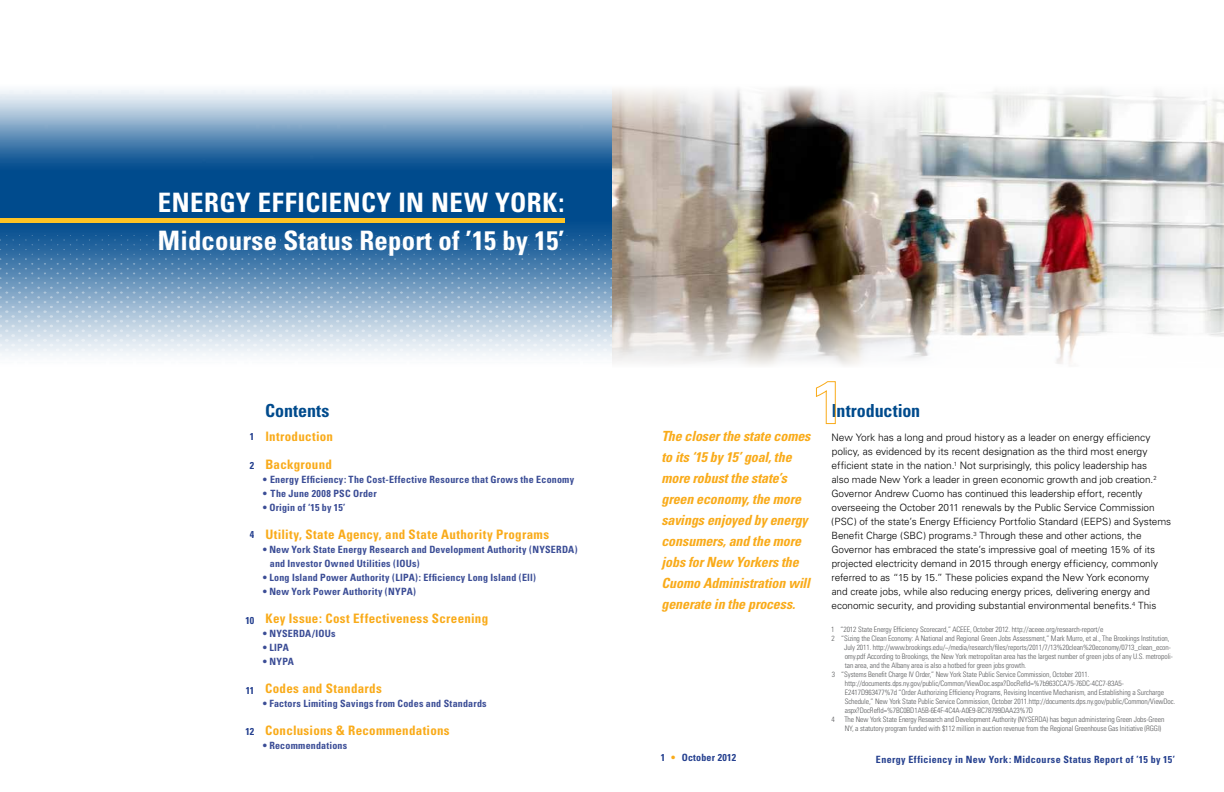
<style>
.page{position:relative;width:1224px;height:792px;background:#fff}
.page>*{position:absolute;margin:0;border:0;box-sizing:border-box;transform-origin:0 0}
.t1{font:700 condensed 26.7px/37.4px "Univers";letter-spacing:.01em;color:#fff}
.t2{font:700 condensed 18px "Univers";letter-spacing:-.005em;color:#004b8d}
.t3{font:italic 700 condensed 14px/21px "Univers";letter-spacing:-.01em;color:#f9ab1a}
.t4{font:700 condensed 13px/28px "Univers";letter-spacing:.025em;color:#f9ab1a}
.t5{font:300 10.2px/14px "Univers";letter-spacing:-.005em;color:#000}
.t6{font:300 10px/14px "Univers";letter-spacing:-.005em;color:#000}
.t7{font:700 condensed 10px/14px "Univers";letter-spacing:.02em;color:#3b4d96}
.t8{font:700 condensed 10px "Univers";letter-spacing:.035em;color:#25408f}
.t9{font:300 condensed 7.5px/9px "Univers";letter-spacing:-.01em;color:#58595b}
.s1{font-size:10px}
.s2{color:#f9ab1a}
</style>
<div class="page">
<img style="left:0;top:90px;width:612px;height:145px">
<img style="left:0;top:235px;width:612px;height:121px">
<hr style="left:0;top:219px;width:565px;height:4px;background:#ffc425">
<img style="left:612px;top:87px;width:612px;height:132px">
<img style="left:612px;top:219px;width:612px;height:147px">
<svg style="left:816px;top:381px;width:20px;height:44px"></svg>
<h1 class="t1" style="left:158px;top:184px;width:408px">Energy Efficiency in New York:<br>Midcourse Status Report of ’15 by 15’</h1>
<h3 class="t8" style="left:250px;top:430px;width:6px">1</h3>
<h3 class="t8" style="left:250px;top:459px;width:6px">2</h3>
<h3 class="t8" style="left:250px;top:528px;width:6px">4</h3>
<h3 class="t8" style="left:246px;top:614px;width:10px">10</h3>
<h3 class="t8" style="left:246px;top:684px;width:10px">11</h3>
<h3 class="t8" style="left:246px;top:725px;width:10px">12</h3>
<h2 class="t2" style="left:265px;top:400px;width:66px">Contents</h2>
<h3 class="t4" style="left:265px;top:422px;width:69px">lntroduction<br>Background</h3>
<h3 class="t7" style="left:263px;top:472px;width:313px">• Energy Efficiency: The Cost-Effective Resource that Grows the Economy</h3>
<h3 class="t7" style="left:263px;top:486px;width:116px">• The June 2008 PSC Order</h3>
<h3 class="t7" style="left:263px;top:500px;width:84px">• Origin of ‘15 by 15’</h3>
<h3 class="t4" style="left:265px;top:520px;width:285px">Utility, State Agency, and State Authority Programs</h3>
<h3 class="t7" style="left:270px;top:542px;width:309px;text-indent:-7px">• New York State Energy Research and Development Authority (NYSERDA) and Investor Owned Utilities (IOUs)</h3>
<h3 class="t7" style="left:263px;top:570px;width:275px">• Long Island Power Authority (LIPA): Efficiency Long Island (Ell)</h3>
<h3 class="t7" style="left:263px;top:584px;width:155px">• New York Power Authority (NYPA)</h3>
<h3 class="t4" style="left:266px;top:604px;width:224px">Key Issue: Cost Effectiveness Screening</h3>
<h3 class="t7" style="left:263px;top:626px;width:75px">• NYSERDA/IOUs</h3>
<h3 class="t7" style="left:263px;top:640px;width:28px">• LIPA</h3>
<h3 class="t7" style="left:263px;top:654px;width:33px">• NYPA</h3>
<h3 class="t4" style="left:265px;top:674px;width:118px">Codes and Standards</h3>
<h3 class="t7" style="left:263px;top:696px;width:225px">• Factors Limiting Savings from Codes and Standards</h3>
<h3 class="t4" style="left:265px;top:716px;width:186px">Conclusions &amp; Recommendations</h3>
<h3 class="t7" style="left:263px;top:738px;width:86px">• Recommendations</h3>
<h3 class="t3" style="left:662px;top:425px;width:151px">The closer the state comes to its ‘15 by 15’ goal, the more robust the state’s green economy, the more savings enjoyed by energy consumers, and the more jobs for New Yorkers the<br>Cuomo Administration will generate in the process.</h3>
<h2 class="t2" style="left:832px;top:399px;width:90px">Introduction</h2>
<h3 class="t5" style="left:831px;top:430px;width:321px">New York has a long and proud history as a leader on energy efficiency policy, as evidenced by its recent designation as the third most energy efficient state in the nation.<sup>1</sup> Not surprisingly, this policy leadershi<span class="s1">p has</span></h3>
<p class="t6" style="left:831px;top:472px;width:342px">also made New York a leader in green economic growth and job creation.<sup>2<br></sup>Governor Andrew Cuomo has continued this leadership effort, recently overseeing the October 2011 renewals by the Public Service Commission (PSC) of the state’s Energy Efficiency Portfolio Standard (EEPS) and Systems Benefit Charge (SBC) programs.<sup>3</sup> Through these and other actions, the Governor has embraced the state’s impressive goal of meeting 15% of its projected electricity demand in 2015 through energy efficiency, commonly referred to as “15 by 15.” These policies expand the New York economy<br>and create jobs, while also reducing energy prices, delivering energy and economic security, and providing substantial environmental benefits.<sup>4</sup> This</p>
<p class="t9" style="left:831px;top:625px;width:274px">1 “2012 State Energy Efficiency Scorecard,” ACEEE, October 2012. http://aceee.org/research-report/e</p>
<p class="t9" style="left:832px;top:634px;width:339px">2 “Sizing the Clean Economy: A National and Regional Green Jobs Assessment,” Mark Murro, et al., The Brookings Institution,</p>
<p class="t9" style="left:844px;top:643px;width:328px">July 2011. http://www.brookings.edu/~/media/research/files/reports/2011/7/13%20clean%20economy/0713_clean_econ-</p>
<p class="t9" style="left:845px;top:652px;width:330px">omy.pdf According to Brookings, the New York metropolitan area has the largest number of green jobs of any U.S. metropoli-</p>
<p class="t9" style="left:845px;top:661px;width:183px">tan area, and the Albany area is also a hotbed for green jobs growth.</p>
<p class="t9" style="left:832px;top:670px;width:259px">3 “Systems Benefit Charge IV Order,” New York State Public Service Commission, October 2011.</p>
<p class="t9" style="left:845px;top:679px;width:280px">http://documents.dps.ny.gov/public/Common/ViewDoc.aspx?DocRefId=%7b963CCA75-76DC-4CC7-83A5-</p>
<p class="t9" style="left:845px;top:688px;width:321px">E2417D963477%7d “Order Authorizing Efficiency Programs, Revising Incentive Mechanism, and Establishing a Surcharge</p>
<p class="t9" style="left:845px;top:697px;width:332px">Schedule,” New York State Public Service Commission, October 2011.http://documents.dps.ny.gov/public/Common/ViewDoc.</p>
<p class="t9" style="left:845px;top:706px;width:190px">aspx?DocRefId=%7BC0BD1A5B-6E4F-4C4A-A0E9-BC78799DAA23%7D</p>
<p class="t9" style="left:831px;top:715px;width:5px">4</p>
<p class="t9" style="left:844px;top:715px;width:321px">The New York State Energy Research and Development Authority (NYSERDA) has begun administering Green Jobs-Green<br>NY, a statutory program funded with $112 million in auction revenue from the Regional Greenhouse Gas Initiative (RGGI)</p>
<h3 class="t8" style="left:661px;top:752px;width:77px">1 <span class="s2">•</span> October 2012</h3>
<h3 class="t8" style="left:876px;top:753px;width:301px">Energy Efficiency in New York: Midcourse Status Report of ’15 by 15’</h3>
</div>
